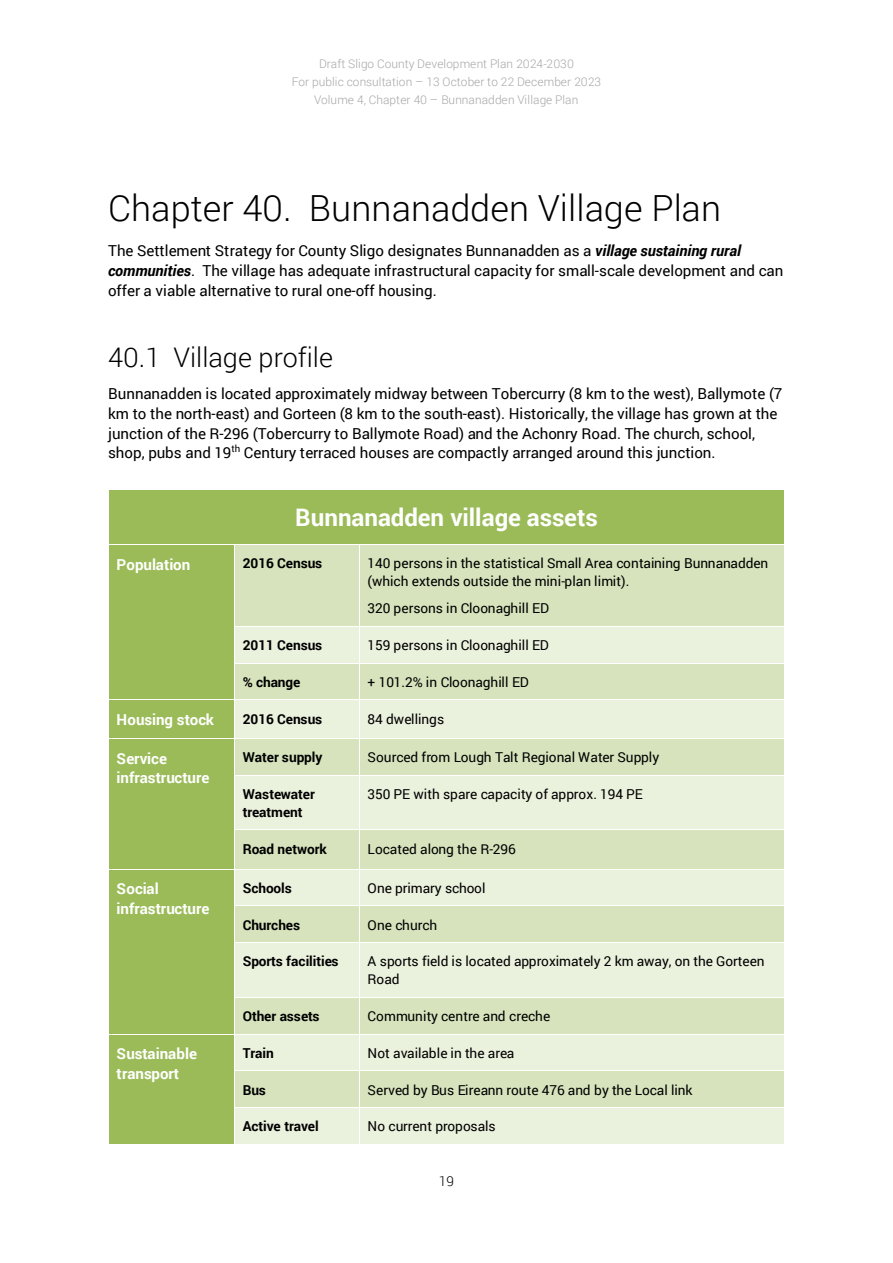
<style>
.page{position:relative;width:893px;height:1263px;background:#fff}
.page>*{position:absolute;margin:0;border:0;box-sizing:border-box;transform-origin:0 0}
.t1{font:300 36px "Roboto";color:#000}
.t2{font:300 27px "Roboto";color:#000}
.t3{font:700 24.15px "Roboto";color:#fff}
.t4{font:15.15px/19.8px "Roboto";color:#000}
.t5{font:700 15.15px/19.8px "Roboto";letter-spacing:.005em;color:#fff}
.t6{font:13.65px/18px "Roboto";letter-spacing:-.005em;color:#000}
.t7{font:700 13.65px/18px "Roboto";letter-spacing:-.005em;color:#000}
.t8{font:300 13.65px "Roboto";color:#000}
.t9{font:300 11.85px/18px "Roboto";letter-spacing:.005em;color:#a6a6a6;text-align:center}
.s1{font-weight:700;font-style:italic}
</style>
<div class="page">
<div style="left:109px;top:490px;width:675px;height:54px;background:#9bbb59"></div>
<div style="left:109px;top:545px;width:125px;height:154px;background:#9bbb59"></div>
<div style="left:235px;top:545px;width:124px;height:81px;background:#d6e3bc"></div>
<div style="left:360px;top:545px;width:424px;height:81px;background:#d6e3bc"></div>
<div style="left:235px;top:627px;width:124px;height:36px;background:#eaf1dd"></div>
<div style="left:360px;top:627px;width:424px;height:36px;background:#eaf1dd"></div>
<div style="left:235px;top:663px;width:124px;height:36px;background:#d6e3bc"></div>
<div style="left:360px;top:663px;width:424px;height:36px;background:#d6e3bc"></div>
<hr style="left:235px;top:663px;width:124px;height:1px;background:#fff">
<hr style="left:360px;top:663px;width:424px;height:1px;background:#fff">
<div style="left:109px;top:700px;width:125px;height:38px;background:#9bbb59"></div>
<div style="left:235px;top:700px;width:124px;height:38px;background:#eaf1dd"></div>
<div style="left:360px;top:700px;width:424px;height:38px;background:#eaf1dd"></div>
<div style="left:109px;top:739px;width:125px;height:130px;background:#9bbb59"></div>
<div style="left:235px;top:739px;width:124px;height:36px;background:#d6e3bc"></div>
<div style="left:360px;top:739px;width:424px;height:36px;background:#d6e3bc"></div>
<div style="left:235px;top:775px;width:124px;height:54px;background:#eaf1dd"></div>
<div style="left:360px;top:775px;width:424px;height:54px;background:#eaf1dd"></div>
<hr style="left:235px;top:775px;width:124px;height:1px;background:#fff">
<hr style="left:360px;top:775px;width:424px;height:1px;background:#fff">
<div style="left:235px;top:830px;width:124px;height:39px;background:#d6e3bc"></div>
<div style="left:360px;top:830px;width:424px;height:39px;background:#d6e3bc"></div>
<div style="left:109px;top:869px;width:125px;height:165px;background:#9bbb59"></div>
<div style="left:235px;top:869px;width:124px;height:36px;background:#eaf1dd"></div>
<div style="left:360px;top:869px;width:424px;height:36px;background:#eaf1dd"></div>
<hr style="left:109px;top:869px;width:125px;height:1px;background:#fff">
<hr style="left:235px;top:869px;width:124px;height:1px;background:#fff">
<hr style="left:360px;top:869px;width:424px;height:1px;background:#fff">
<div style="left:235px;top:906px;width:124px;height:36px;background:#d6e3bc"></div>
<div style="left:360px;top:906px;width:424px;height:36px;background:#d6e3bc"></div>
<div style="left:235px;top:943px;width:124px;height:54px;background:#eaf1dd"></div>
<div style="left:360px;top:943px;width:424px;height:54px;background:#eaf1dd"></div>
<div style="left:235px;top:998px;width:124px;height:36px;background:#d6e3bc"></div>
<div style="left:360px;top:998px;width:424px;height:36px;background:#d6e3bc"></div>
<div style="left:109px;top:1034px;width:125px;height:110px;background:#9bbb59"></div>
<div style="left:235px;top:1034px;width:124px;height:36px;background:#eaf1dd"></div>
<div style="left:360px;top:1034px;width:424px;height:36px;background:#eaf1dd"></div>
<hr style="left:109px;top:1034px;width:125px;height:1px;background:#fff">
<hr style="left:235px;top:1034px;width:124px;height:1px;background:#fff">
<hr style="left:360px;top:1034px;width:424px;height:1px;background:#fff">
<div style="left:235px;top:1071px;width:124px;height:36px;background:#d6e3bc"></div>
<div style="left:360px;top:1071px;width:424px;height:36px;background:#d6e3bc"></div>
<div style="left:235px;top:1108px;width:124px;height:36px;background:#eaf1dd"></div>
<div style="left:360px;top:1108px;width:424px;height:36px;background:#eaf1dd"></div>
<p class="t9" style="left:292px;top:54px;width:311px">Draft Sligo County Development Plan 2024-2030<br>For public consultation – 13 October to 22 December 2023<br>Volume 4, Chapter 40 – Bunnanadden Village Plan</p>
<p class="t1" style="left:108px;top:184px;width:614px">Chapter 40. Bunnanadden Village Plan</p>
<p class="t4" style="left:108px;top:240px;width:677px">The Settlement Strategy for County Sligo designates Bunnanadden as a <span class="s1">village sustaining rural communities</span>. The village has adequate infrastructural capacity for small-scale development and can offer a viable alternative to rural one-off housing.</p>
<p class="t2" style="left:108px;top:339px;width:226px">40.1 Village profile</p>
<p class="t4" style="left:108px;top:383px;width:676px">Bunnanadden is located approximately midway between Tobercurry (8 km to the west), Ballymote (7 km to the north-east) and Gorteen (8 km to the south-east). Historically, the village has grown at the junction of the R-296 (Tobercurry to Ballymote Road) and the Achonry Road. The church, school, shop, pubs and 19<sup>th</sup> Century terraced houses are compactly arranged around this junction.</p>
<p class="t3" style="left:295px;top:501px;width:304px">Bunnanadden village assets</p>
<p class="t5" style="left:117px;top:554px;width:75px">Population</p>
<p class="t7" style="left:243px;top:554px;width:81px">2016 Census</p>
<p class="t6" style="left:368px;top:554px;width:402px">140 persons in the statistical Small Area containing Bunnanadden (which extends outside the mini-plan limit).</p>
<p class="t6" style="left:368px;top:599px;width:183px">320 persons in Cloonaghill ED</p>
<p class="t7" style="left:243px;top:636px;width:81px">2011 Census</p>
<p class="t6" style="left:368px;top:636px;width:183px">159 persons in Cloonaghill ED</p>
<p class="t7" style="left:243px;top:672px;width:59px">% change</p>
<p class="t6" style="left:368px;top:673px;width:163px">+ 101.2% in Cloonaghill ED</p>
<p class="t5" style="left:117px;top:709px;width:99px">Housing stock</p>
<p class="t7" style="left:243px;top:709px;width:81px">2016 Census</p>
<p class="t6" style="left:368px;top:709px;width:78px">84 dwellings</p>
<p class="t5" style="left:117px;top:748px;width:94px">Service infrastructure</p>
<p class="t7" style="left:243px;top:748px;width:81px">Water supply</p>
<p class="t6" style="left:368px;top:748px;width:293px">Sourced from Lough Talt Regional Water Supply</p>
<p class="t7" style="left:243px;top:784px;width:74px">Wastewater treatment</p>
<p class="t6" style="left:368px;top:784px;width:277px">350 PE with spare capacity of approx. 194 PE</p>
<p class="t7" style="left:243px;top:839px;width:86px">Road network</p>
<p class="t6" style="left:368px;top:839px;width:150px">Located along the R-296</p>
<p class="t5" style="left:117px;top:878px;width:94px">Social infrastructure</p>
<p class="t7" style="left:243px;top:878px;width:51px">Schools</p>
<p class="t6" style="left:368px;top:878px;width:119px">One primary school</p>
<p class="t7" style="left:243px;top:915px;width:59px">Churches</p>
<p class="t6" style="left:368px;top:915px;width:71px">One church</p>
<p class="t7" style="left:243px;top:952px;width:97px">Sports facilities</p>
<p class="t6" style="left:368px;top:952px;width:398px">A sports field is located approximately 2 km away, on the Gorteen<br>Road</p>
<p class="t7" style="left:243px;top:1007px;width:78px">Other assets</p>
<p class="t6" style="left:368px;top:1007px;width:184px">Community centre and creche</p>
<p class="t5" style="left:117px;top:1043px;width:82px">Sustainable transport</p>
<p class="t7" style="left:243px;top:1043px;width:33px">Train</p>
<p class="t6" style="left:368px;top:1043px;width:148px">Not available in the area</p>
<p class="t7" style="left:243px;top:1080px;width:25px">Bus</p>
<p class="t6" style="left:368px;top:1080px;width:326px">Served by Bus Eireann route 476 and by the Local link</p>
<p class="t7" style="left:243px;top:1117px;width:78px">Active travel</p>
<p class="t6" style="left:368px;top:1117px;width:130px">No current proposals</p>
<p class="t8" style="left:439px;top:1172px;width:17px">19</p>
</div>
